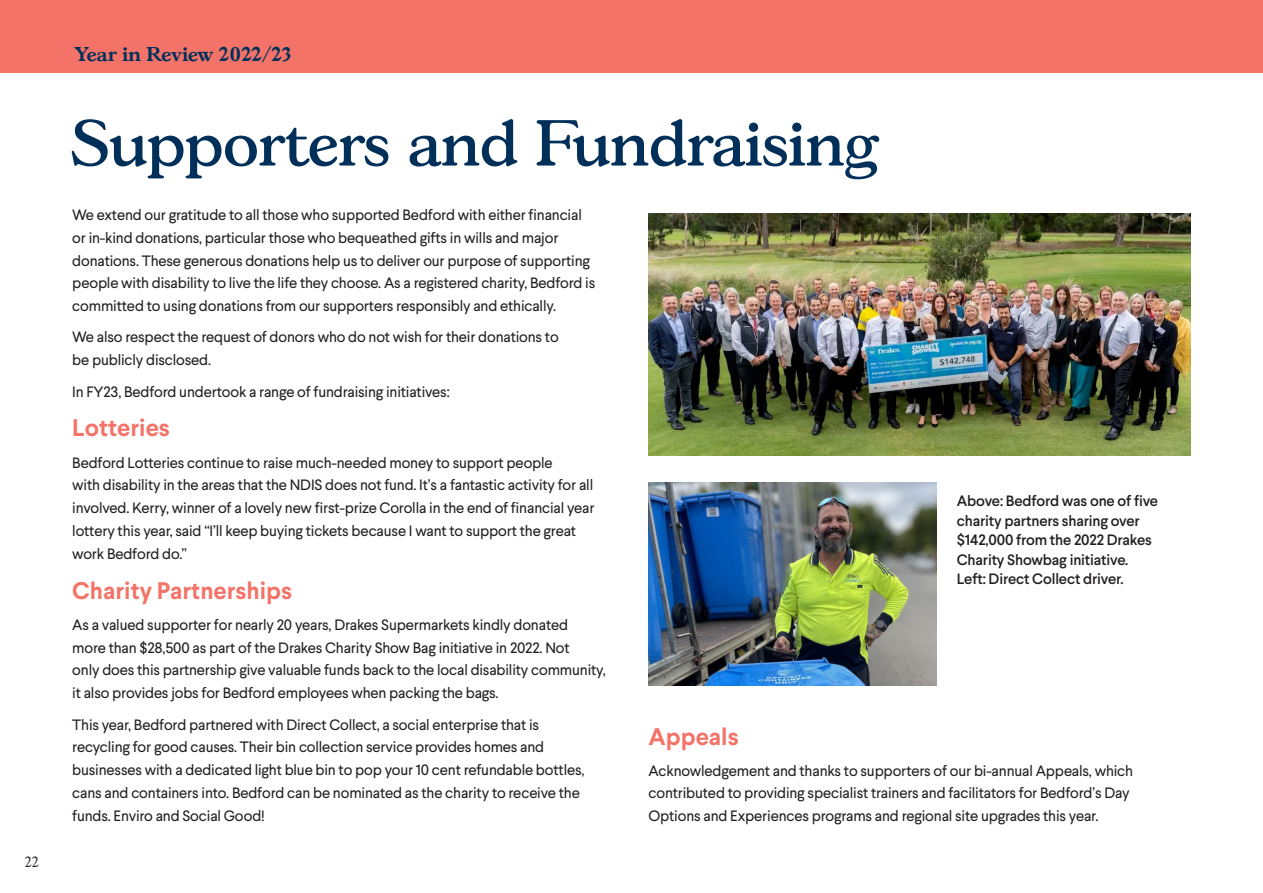
<style>
.page{position:relative;width:1263px;height:893px;background:#fff}
.page>*{position:absolute;margin:0;border:0;box-sizing:border-box;transform-origin:0 0}
.t1{font:500 63px "Gascogne TS";color:#00305a}
.t2{font:700 24px "Larsseit";color:#f37368}
.t3{font:600 19.5px "Gascogne TS";letter-spacing:.01em;color:#00305a}
.t4{font:15px/22.8px "Larsseit";letter-spacing:-.01em;color:#231f20}
.t5{font:500 15px/19.5px "Larsseit";letter-spacing:-.01em;color:#231f20}
.t6{font:300 15px "Gascogne TS";color:#231f20}
</style>
<div class="page">
<img style="left:648px;top:483px;width:288px;height:202px">
<div style="left:0;top:0;width:1263px;height:72px;background:#f37368"></div>
<img style="left:648px;top:213px;width:543px;height:242px">
<p class="t6" style="left:25px;top:853px;width:15px">22</p>
<p class="t3" style="left:75px;top:42px;width:218px">Year in Review 2022/23</p>
<p class="t1" style="left:72px;top:105px;width:806px">Supporters and Fundraising</p>
<p class="t4" style="left:72px;top:203px;width:524px">We extend our gratitude to all those who supported Bedford with either financial or in-kind donations, particular those who bequeathed gifts in wills and major donations. These generous donations help us to deliver our purpose of supporting people with disability to live the life they choose. As a registered charity, Bedford is committed to using donations from our supporters responsibly and ethically.</p>
<p class="t4" style="left:72px;top:326px;width:488px">We also respect the request of donors who do not wish for their donations to be publicly disclosed.</p>
<p class="t4" style="left:72px;top:380px;width:379px">In FY23, Bedford undertook a range of fundraising initiatives:</p>
<p class="t2" style="left:72px;top:412px;width:99px">Lotteries</p>
<p class="t4" style="left:72px;top:451px;width:524px">Bedford Lotteries continue to raise much-needed money to support people<br>with disability in the areas that the NDIS does not fund. It’s a fantastic activity for all involved. Kerry, winner of a lovely new first-prize Corolla in the end of financial year lottery this year, said “I’ll keep buying tickets because I want to support the great work Bedford do.”</p>
<p class="t2" style="left:72px;top:574px;width:221px">Charity Partnerships</p>
<p class="t4" style="left:72px;top:613px;width:535px">As a valued supporter for nearly 20 years, Drakes Supermarkets kindly donated<br>more than $28,500 as part of the Drakes Charity Show Bag initiative in 2022. Not<br>only does this partnership give valuable funds back to the local disability community, it also provides jobs for Bedford employees when packing the bags.</p>
<p class="t4" style="left:72px;top:713px;width:513px">This year, Bedford partnered with Direct Collect, a social enterprise that is recycling for good causes. Their bin collection service provides homes and businesses with a dedicated light blue bin to pop your 10 cent refundable bottles, cans and containers into. Bedford can be nominated as the charity to receive the funds. Enviro and Social Good!</p>
<p class="t2" style="left:648px;top:720px;width:92px">Appeals</p>
<p class="t5" style="left:957px;top:491px;width:203px">Above: Bedford was one of five charity partners sharing over $142,000 from the 2022 Drakes<br>Charity Showbag initiative.<br>Left: Direct Collect driver.</p>
<p class="t4" style="left:648px;top:759px;width:486px">Acknowledgement and thanks to supporters of our bi-annual Appeals, which contributed to providing specialist trainers and facilitators for Bedford’s Day<br>Options and Experiences programs and regional site upgrades this year.</p>
</div>
